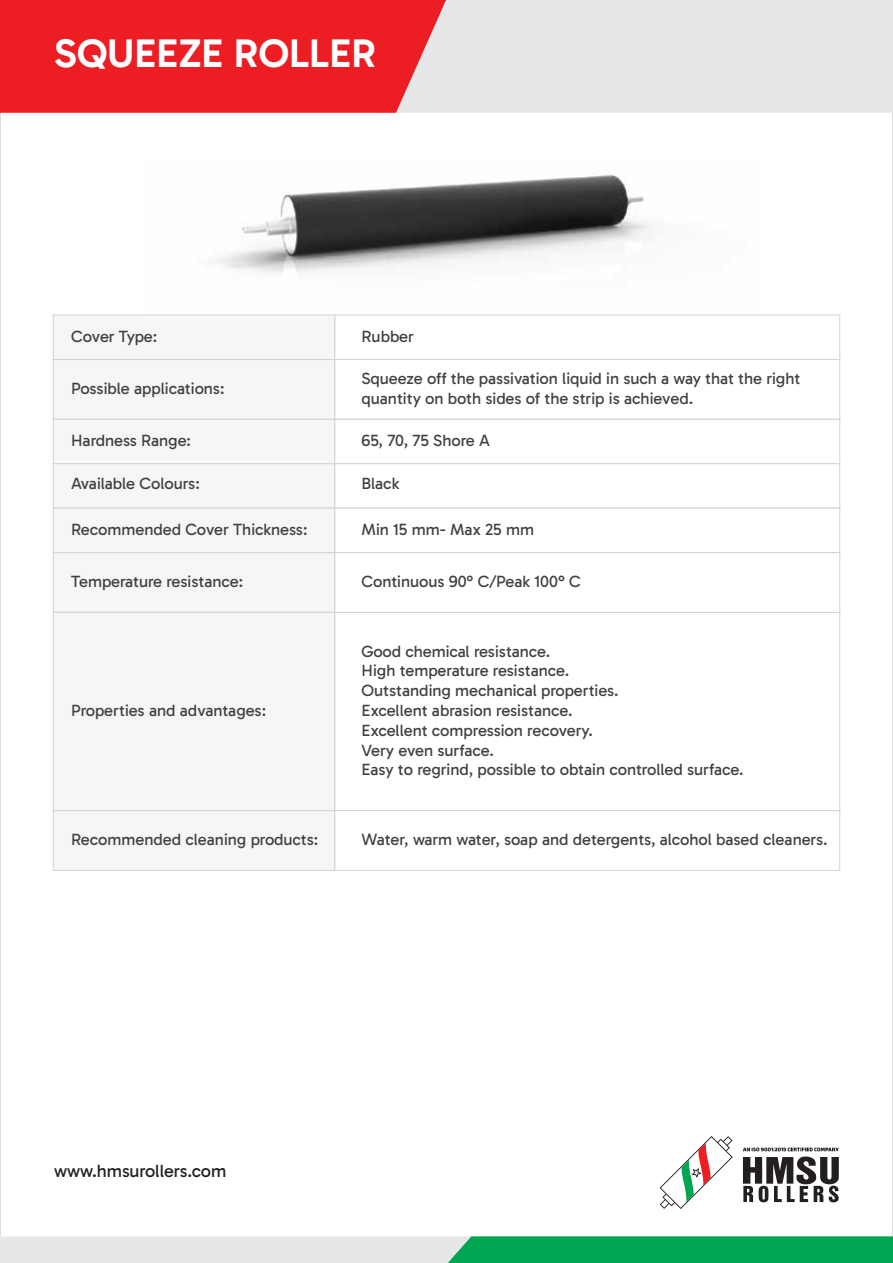
<style>
.page{position:relative;width:893px;height:1263px;background:#fff}
.page>*{position:absolute;margin:0;border:0;box-sizing:border-box;transform-origin:0 0}
.t1{font:600 40.5px "Gabarito";color:#fff}
.t2{font:18px "Gabarito";letter-spacing:-.005em;color:#231f20}
.t3{font:16.5px/19.8px "Gabarito";letter-spacing:-.005em;color:#414042}
</style>
<div class="page">
<div style="left:446px;top:0;width:447px;height:113px;background:#e6e7e8"></div>
<div style="left:0;top:0;width:446px;height:113px;background:#ed1d24"></div>
<img style="left:144px;top:175px;width:616px;height:140px">
<svg style="left:660px;top:1136px;width:73px;height:73px"></svg>
<svg style="left:743px;top:1147px;width:96px;height:55px"></svg>
<div style="left:53px;top:315px;width:282px;height:45px;background:#f6f6f6;border:1px solid #d1d3d4"></div>
<div style="left:334px;top:315px;width:506px;height:45px;background:#fff;border:1px solid #d1d3d4"></div>
<div style="left:53px;top:359px;width:282px;height:61px;background:#f6f6f6;border:1px solid #d1d3d4"></div>
<div style="left:334px;top:359px;width:506px;height:61px;background:#fff;border:1px solid #d1d3d4"></div>
<div style="left:53px;top:419px;width:282px;height:45px;background:#f6f6f6;border:1px solid #d1d3d4"></div>
<div style="left:334px;top:419px;width:506px;height:45px;background:#fff;border:1px solid #d1d3d4"></div>
<div style="left:53px;top:463px;width:282px;height:45px;background:#f6f6f6;border:1px solid #d1d3d4"></div>
<div style="left:334px;top:463px;width:506px;height:45px;background:#fff;border:1px solid #d1d3d4"></div>
<div style="left:53px;top:508px;width:282px;height:45px;background:#f6f6f6;border:1px solid #d1d3d4"></div>
<div style="left:334px;top:508px;width:506px;height:45px;background:#fff;border:1px solid #d1d3d4"></div>
<div style="left:53px;top:552px;width:282px;height:61px;background:#f6f6f6;border:1px solid #d1d3d4"></div>
<div style="left:334px;top:552px;width:506px;height:61px;background:#fff;border:1px solid #d1d3d4"></div>
<div style="left:53px;top:612px;width:282px;height:199px;background:#f6f6f6;border:1px solid #d1d3d4"></div>
<div style="left:334px;top:612px;width:506px;height:199px;background:#fff;border:1px solid #d1d3d4"></div>
<div style="left:53px;top:810px;width:282px;height:61px;background:#f6f6f6;border:1px solid #d1d3d4"></div>
<div style="left:334px;top:810px;width:506px;height:61px;background:#fff;border:1px solid #d1d3d4"></div>
<svg style="left:0;top:1236px;width:893px;height:27px;background:#78c89f"></svg>
<h1 class="t1" style="left:54px;top:28px;width:323px">SQUEEZE ROLLER</h1>
<p class="t3" style="left:71px;top:326px;width:87px">Cover Type:</p>
<p class="t3" style="left:362px;top:326px;width:54px">Rubber</p>
<p class="t3" style="left:71px;top:378px;width:155px">Possible applications:</p>
<p class="t3" style="left:362px;top:369px;width:440px">Squeeze off the passivation liquid in such a way that the right quantity on both sides of the strip is achieved.</p>
<p class="t3" style="left:71px;top:431px;width:121px">Hardness Range:</p>
<p class="t3" style="left:362px;top:431px;width:130px">65, 70, 75 Shore A</p>
<p class="t3" style="left:71px;top:474px;width:130px">Available Colours:</p>
<p class="t3" style="left:362px;top:474px;width:39px">Black</p>
<p class="t3" style="left:71px;top:519px;width:238px">Recommended Cover Thickness:</p>
<p class="t3" style="left:362px;top:519px;width:174px">Min 15 mm- Max 25 mm</p>
<p class="t3" style="left:71px;top:572px;width:173px">Temperature resistance:</p>
<p class="t3" style="left:362px;top:572px;width:221px">Continuous 90° C/Peak 100° C</p>
<p class="t3" style="left:71px;top:701px;width:196px">Properties and advantages:</p>
<p class="t3" style="left:362px;top:641px;width:384px">Good chemical resistance.<br>High temperature resistance.<br>Outstanding mechanical properties.<br>Excellent abrasion resistance.<br>Excellent compression recovery.<br>Very even surface.<br>Easy to regrind, possible to obtain controlled surface.</p>
<p class="t3" style="left:71px;top:830px;width:249px">Recommended cleaning products:</p>
<p class="t3" style="left:362px;top:830px;width:467px">Water, warm water, soap and detergents, alcohol based cleaners.</p>
<p class="t2" style="left:54px;top:1160px;width:174px">www.hmsurollers.com</p>
</div>
